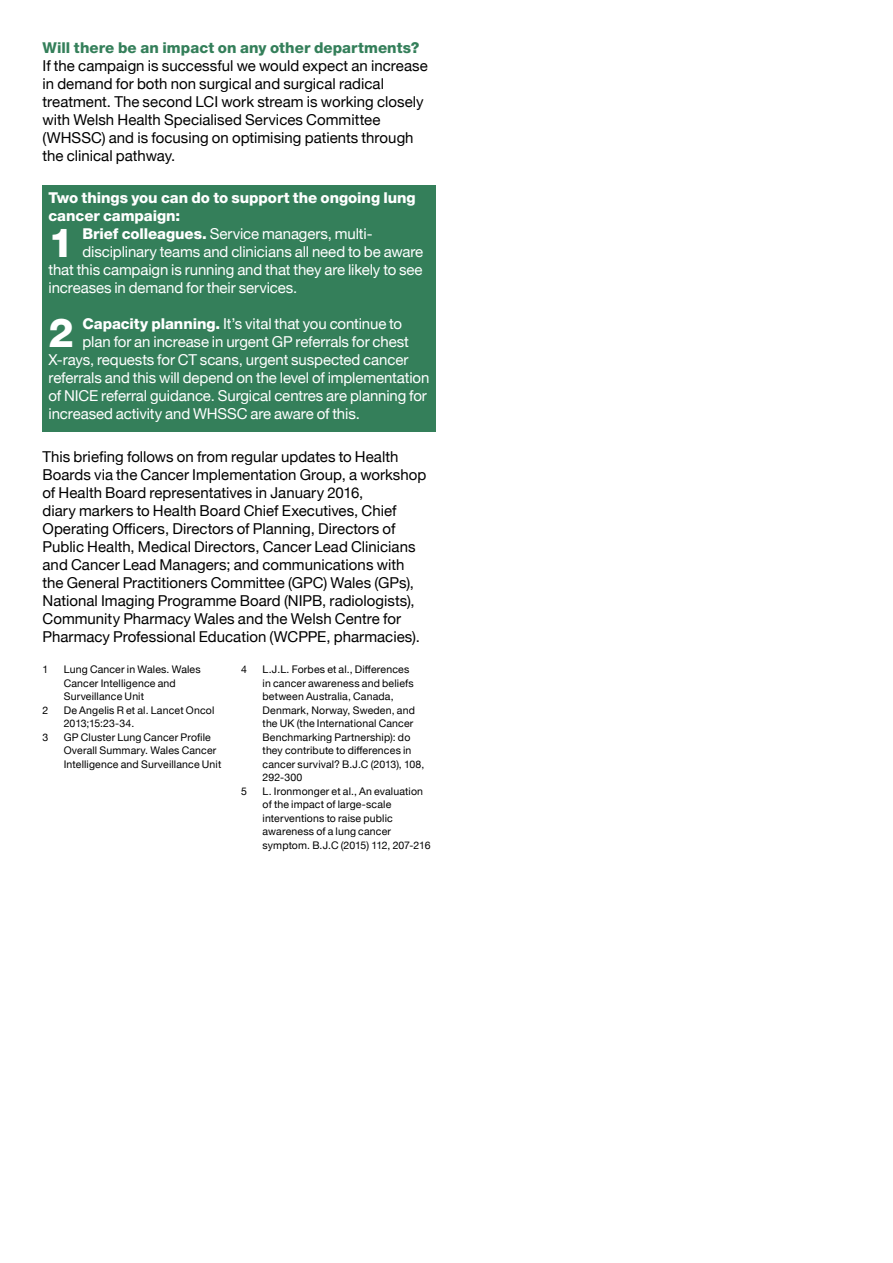
<style>
.page{position:relative;width:893px;height:1263px;background:#fff}
.page>*{position:absolute;margin:0;border:0;box-sizing:border-box;transform-origin:0 0}
.t1{font:800 40.2px "Helvetica Neue LT Std";color:#fff}
.t2{font:15px/18px "Helvetica Neue";color:#000}
.t3{font:15px "Helvetica Neue";letter-spacing:-.01em;color:#fff}
.t4{font:800 15px/18px "Helvetica Neue LT Std";letter-spacing:-.005em;color:#fff}
.t5{font:800 15px "Helvetica Neue LT Std";letter-spacing:.005em;color:#347f5a}
.t6{font:10.5px/13.5px "Helvetica Neue";letter-spacing:.015em;color:#000}
.s1{font-family:"Helvetica Neue LT Std";font-weight:800}
</style>
<div class="page">
<div style="left:43px;top:185px;width:393px;height:246px;background:#347f5a"></div>
<p class="t5" style="left:43px;top:39px;width:378px">Will there be an impact on any other departments?</p>
<p class="t2" style="left:43px;top:58px;width:387px">If the campaign is successful we would expect an increase in demand for both non surgical and surgical radical treatment. The second LCI work stream is working closely with Welsh Health Specialised Services Committee (WHSSC) and is focusing on optimising patients through the clinical pathway.</p>
<p class="t4" style="left:49px;top:189px;width:369px">Two things you can do to support the ongoing lung cancer campaign:</p>
<h1 class="t1" style="left:49px;top:219px;width:27px">1</h1>
<p class="t3" style="left:83px;top:223px;width:291px"><span class="s1">Brief colleagues.</span> Service managers, multi-</p>
<p class="t3" style="left:83px;top:241px;width:342px">disciplinary teams and clinicians all need to be aware</p>
<p class="t3" style="left:49px;top:259px;width:376px">that this campaign is running and that they are likely to see</p>
<p class="t3" style="left:49px;top:277px;width:250px">increases in demand for their services.</p>
<h1 class="t1" style="left:49px;top:309px;width:27px">2</h1>
<p class="t3" style="left:83px;top:313px;width:321px"><span class="s1">Capacity planning.</span> It’s vital that you continue to</p>
<p class="t3" style="left:83px;top:331px;width:328px">plan for an increase in urgent GP referrals for chest</p>
<p class="t3" style="left:49px;top:349px;width:361px">X-rays, requests for CT scans, urgent suspected cancer</p>
<p class="t3" style="left:49px;top:367px;width:382px">referrals and this will depend on the level of implementation</p>
<p class="t3" style="left:49px;top:385px;width:380px">of NICE referral guidance. Surgical centres are planning for</p>
<p class="t3" style="left:49px;top:403px;width:313px">increased activity and WHSSC are aware of this.</p>
<p class="t2" style="left:43px;top:448px;width:385px">This briefing follows on from regular updates to Health Boards via the Cancer Implementation Group, a workshop of Health Board representatives in January 2016,<br>diary markers to Health Board Chief Executives, Chief Operating Officers, Directors of Planning, Directors of Public Health, Medical Directors, Cancer Lead Clinicians and Cancer Lead Managers; and communications with the General Practitioners Committee (GPC) Wales (GPs), National Imaging Programme Board (NIPB, radiologists), Community Pharmacy Wales and the Welsh Centre for Pharmacy Professional Education (WCPPE, pharmacies).</p>
<p class="t6" style="left:43px;top:663px;width:7px">1</p>
<p class="t6" style="left:64px;top:663px;width:138px">Lung Cancer in Wales. Wales<br>Cancer Intelligence and<br>Surveillance Unit</p>
<p class="t6" style="left:43px;top:704px;width:7px">2</p>
<p class="t6" style="left:64px;top:704px;width:152px">De Angelis R et al. Lancet Oncol<br>2013;15:23-34.</p>
<p class="t6" style="left:43px;top:731px;width:7px">3</p>
<p class="t6" style="left:64px;top:731px;width:159px">GP Cluster Lung Cancer Profile<br>Overall Summary. Wales Cancer<br>Intelligence and Surveillance Unit</p>
<p class="t6" style="left:241px;top:663px;width:7px">4</p>
<p class="t6" style="left:263px;top:663px;width:163px">L.J.L. Forbes et al., Differences<br>in cancer awareness and beliefs between Australia, Canada,<br>Denmark, Norway, Sweden, and the UK (the International Cancer<br>Benchmarking Partnership): do they contribute to differences in cancer survival? B.J.C (2013), 108,<br>292-300</p>
<p class="t6" style="left:241px;top:785px;width:7px">5</p>
<p class="t6" style="left:263px;top:785px;width:169px">L. Ironmonger et al., An evaluation of the impact of large-scale interventions to raise public awareness of a lung cancer symptom. B.J.C (2015) 112, 207-216</p>
</div>
